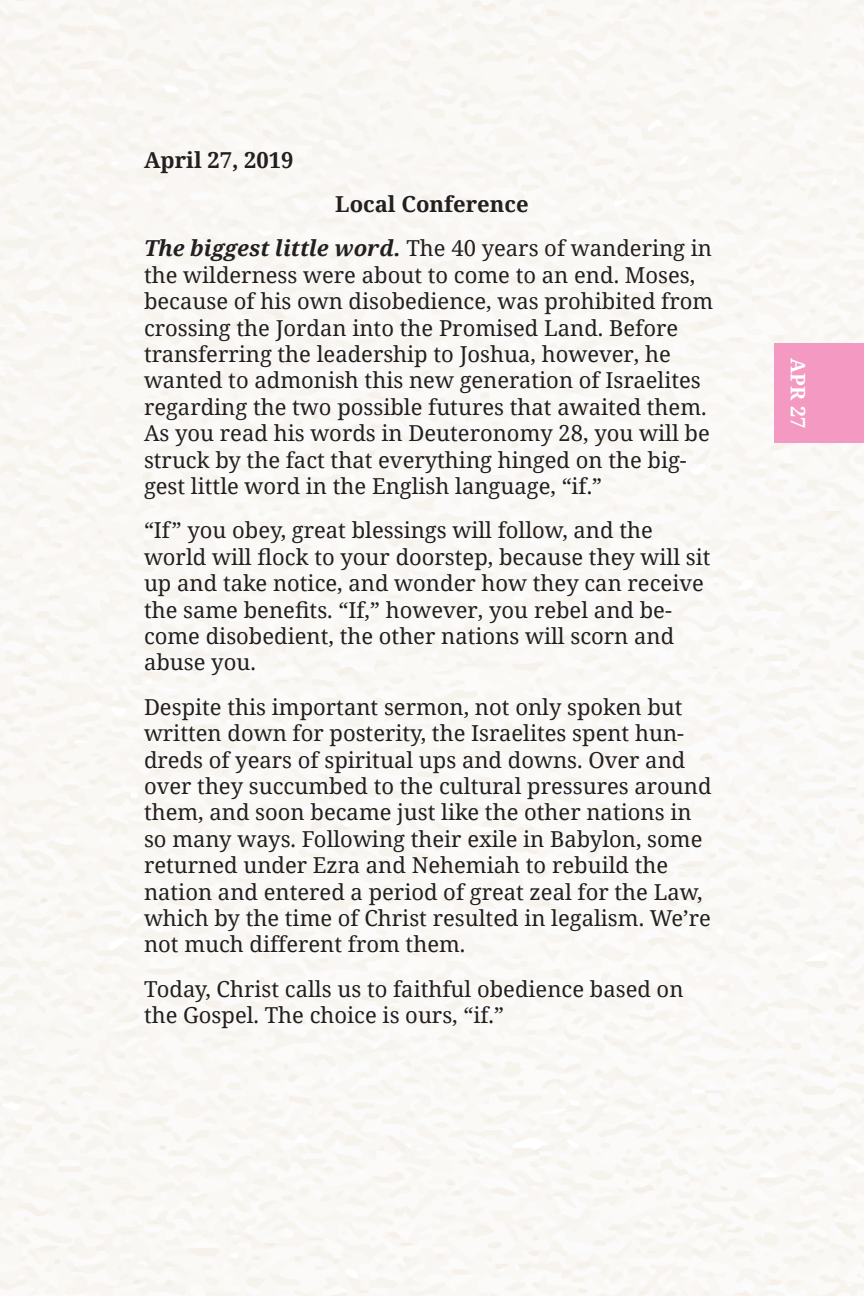
<style>
.page{position:relative;width:864px;height:1296px;background:#fff}
.page>*{position:absolute;margin:0;border:0;box-sizing:border-box;transform-origin:0 0}
.offering_reading_tex{font:22px/26.4px "Noto Serif";color:#231f20}
.Offering_for_the_day{font:700 22px "Noto Serif";color:#231f20}
.offering_reading_dat{font:700 22px "Noto Serif";color:#231f20}
.Month_dates{font:700 20px "Noto Serif";color:#fff}
.s1{font-weight:700;font-style:italic}
</style>
<div class="page">
<div style="left:774px;top:343px;width:90px;height:100px;background:#f499c2"></div>
<p class="offering_reading_dat" style="left:144px;top:144px;width:151px">April 27, 2019</p>
<p class="Offering_for_the_day" style="left:335px;top:188px;width:195px">Local Conference</p>
<p class="offering_reading_tex" style="left:144px;top:234px;width:571px"><span class="s1">The biggest little word.</span> The 40 years of wandering in the wilderness were about to come to an end. Moses, because of his own disobedience, was prohibited from crossing the Jordan into the Promised Land. Before transferring the leadership to Joshua, however, he wanted to admonish this new generation of Israelites regarding the two possible futures that awaited them.<br>As you read his words in Deuteronomy 28, you will be struck by the fact that everything hinged on the big&shy;gest little word in the English language, “if.”</p>
<p class="offering_reading_tex" style="left:144px;top:516px;width:568px">“If” you obey, great blessings will follow, and the world will flock to your doorstep, because they will sit up and take notice, and wonder how they can receive the same benefits. “If,” however, you rebel and be&shy;come disobedient, the other nations will scorn and abuse you.</p>
<p class="offering_reading_tex" style="left:144px;top:693px;width:569px">Despite this important sermon, not only spoken but written down for posterity, the Israelites spent hun&shy;dreds of years of spiritual ups and downs. Over and over they succumbed to the cultural pressures around them, and soon became just like the other nations in so many ways. Following their exile in Babylon, some returned under Ezra and Nehemiah to rebuild the nation and entered a period of great zeal for the Law, which by the time of Christ resulted in legalism. We’re not much different from them.</p>
<p class="offering_reading_tex" style="left:144px;top:975px;width:541px">Today, Christ calls us to faithful obedience based on the Gospel. The choice is ours, “if.”</p>
<p class="Month_dates" style="left:812px;top:358px;width:71px;rotate:90deg">APR 27</p>
</div>
